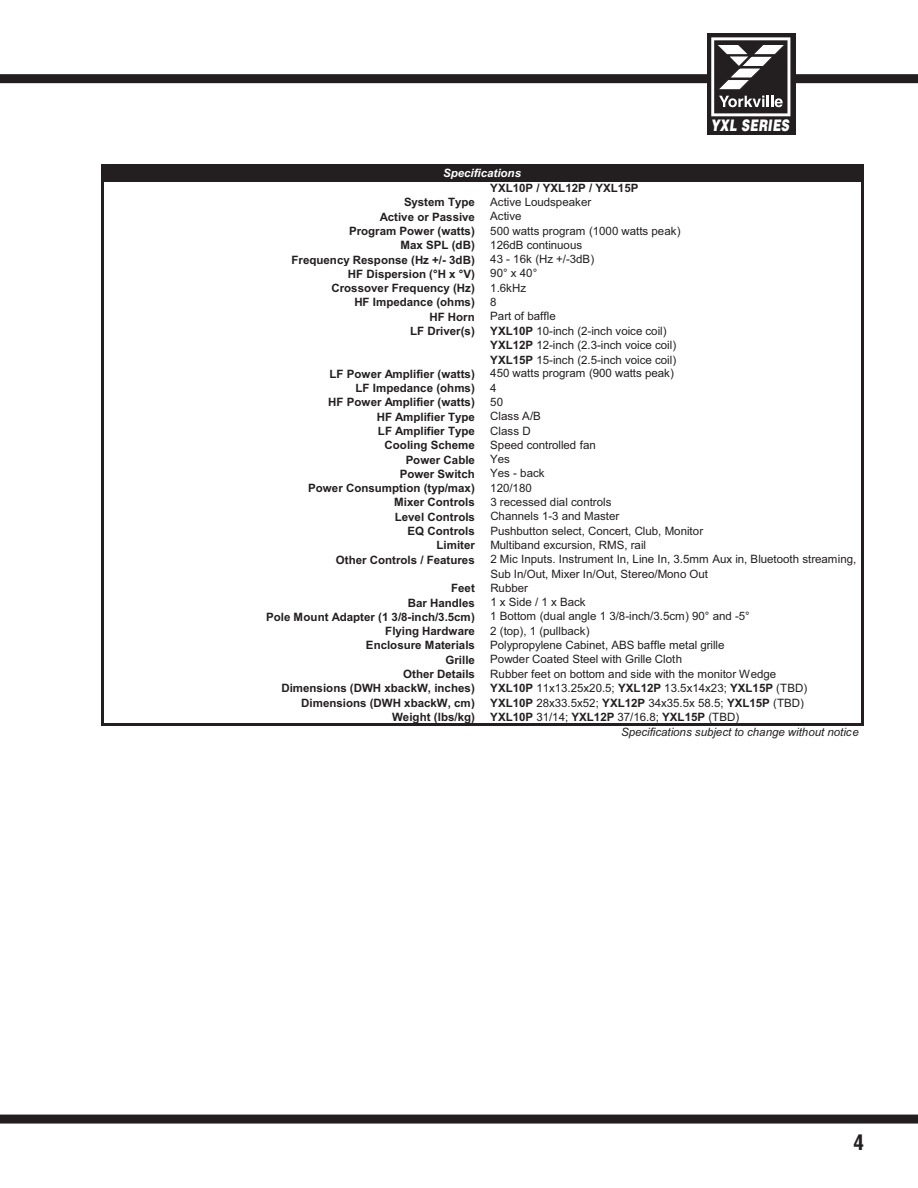
<style>
.page{position:relative;width:918px;height:1188px;background:#fff}
.page>*{position:absolute;margin:0;border:0;box-sizing:border-box;transform-origin:0 0}
.t1{font:700 condensed 21px "Helvetica";color:#231f20}
.t2{font:italic 900 15.9px "Helvetica";letter-spacing:.025em;color:#fff;scale:.72 1}
.t3{font:11.55px/14.2px "Arial";color:#231f20}
.t4{font:700 11.55px "Arial";color:#231f20}
.t5{font:italic 11.55px/14.7px "Arial";color:#231f20}
.t6{font:italic 700 11.55px "Arial";color:#fff}
.s1{font-weight:700}
.s2{font-weight:700;font-style:normal}
.s3{font-style:normal}
</style>
<div class="page">
<div style="left:0;top:1115px;width:918px;height:9px;background:#231f20"></div>
<div style="left:707px;top:33px;width:89px;height:102px;background:#231f20"></div>
<svg style="left:711px;top:37px;width:79px;height:79px"></svg>
<div style="left:0;top:74px;width:710px;height:9px;background:#231f20"></div>
<div style="left:792px;top:74px;width:126px;height:9px;background:#231f20"></div>
<div style="left:103px;top:166px;width:760px;height:15px;background:#231f20"></div>
<hr style="left:101px;top:164px;width:2px;height:561px;background:#231f20">
<hr style="left:862px;top:166px;width:2px;height:559px;background:#231f20">
<hr style="left:103px;top:164px;width:761px;height:2px;background:#231f20">
<hr style="left:103px;top:179px;width:761px;height:3px;background:#231f20">
<hr style="left:103px;top:723px;width:761px;height:2px;background:#231f20">
<p class="t6" style="left:443px;top:165px;width:80px">Specifications</p>
<p class="t4" style="left:490px;top:180px;width:150px">YXL10P / YXL12P / YXL15P</p>
<h2 class="t2" style="left:711px;top:115px;width:110px">YXL SERIES</h2>
<p class="t4" style="left:404px;top:194px;width:72px">System Type</p>
<p class="t3" style="left:490px;top:195px;width:103px">Active Loudspeaker</p>
<p class="t4" style="left:380px;top:208px;width:97px">Active or Passive</p>
<p class="t3" style="left:490px;top:209px;width:33px">Active</p>
<p class="t4" style="left:349px;top:223px;width:127px">Program Power (watts)</p>
<p class="t3" style="left:490px;top:223px;width:192px">500 watts program (1000 watts peak)</p>
<p class="t4" style="left:400px;top:237px;width:76px">Max SPL (dB)</p>
<p class="t3" style="left:490px;top:238px;width:93px">126dB continuous</p>
<p class="t4" style="left:291px;top:251px;width:185px">Frequency Response (Hz +/- 3dB)</p>
<p class="t3" style="left:490px;top:252px;width:105px">43 - 16k (Hz +/-3dB)</p>
<p class="t4" style="left:348px;top:266px;width:128px">HF Dispersion (°H x °V)</p>
<p class="t3" style="left:490px;top:266px;width:48px">90° x 40°</p>
<p class="t4" style="left:331px;top:280px;width:145px">Crossover Frequency (Hz)</p>
<p class="t3" style="left:490px;top:280px;width:38px">1.6kHz</p>
<p class="t4" style="left:354px;top:294px;width:122px">HF Impedance (ohms)</p>
<p class="t3" style="left:490px;top:295px;width:8px">8</p>
<p class="t4" style="left:429px;top:308px;width:47px">HF Horn</p>
<p class="t3" style="left:490px;top:309px;width:67px">Part of baffle</p>
<p class="t4" style="left:410px;top:323px;width:66px">LF Driver(s)</p>
<p class="t3" style="left:490px;top:324px;width:188px"><span class="s1">YXL10P</span> 10-inch (2-inch voice coil)<br><span class="s1">YXL12P</span> 12-inch (2.3-inch voice coil)<br><span class="s1">YXL15P</span> 15-inch (2.5-inch voice coil)</p>
<p class="t4" style="left:330px;top:366px;width:147px">LF Power Amplifier (watts)</p>
<p class="t3" style="left:490px;top:366px;width:185px">450 watts program (900 watts peak)</p>
<p class="t4" style="left:356px;top:380px;width:121px">LF Impedance (ohms)</p>
<p class="t3" style="left:490px;top:380px;width:8px">4</p>
<p class="t4" style="left:328px;top:394px;width:148px">HF Power Amplifier (watts)</p>
<p class="t3" style="left:490px;top:395px;width:14px">50</p>
<p class="t4" style="left:377px;top:409px;width:100px">HF Amplifier Type</p>
<p class="t3" style="left:490px;top:409px;width:52px">Class A/B</p>
<p class="t4" style="left:378px;top:423px;width:99px">LF Amplifier Type</p>
<p class="t3" style="left:490px;top:423px;width:42px">Class D</p>
<p class="t4" style="left:385px;top:437px;width:92px">Cooling Scheme</p>
<p class="t3" style="left:490px;top:438px;width:107px">Speed controlled fan</p>
<p class="t4" style="left:406px;top:451px;width:71px">Power Cable</p>
<p class="t3" style="left:490px;top:452px;width:21px">Yes</p>
<p class="t4" style="left:400px;top:466px;width:77px">Power Switch</p>
<p class="t3" style="left:490px;top:466px;width:56px">Yes - back</p>
<p class="t4" style="left:308px;top:480px;width:168px">Power Consumption (typ/max)</p>
<p class="t3" style="left:490px;top:481px;width:43px">120/180</p>
<p class="t4" style="left:394px;top:494px;width:82px">Mixer Controls</p>
<p class="t3" style="left:490px;top:495px;width:123px">3 recessed dial controls</p>
<p class="t4" style="left:395px;top:509px;width:82px">Level Controls</p>
<p class="t3" style="left:490px;top:509px;width:131px">Channels 1-3 and Master</p>
<p class="t4" style="left:408px;top:523px;width:69px">EQ Controls</p>
<p class="t3" style="left:490px;top:523px;width:214px">Pushbutton select, Concert, Club, Monitor</p>
<p class="t4" style="left:436px;top:537px;width:40px">Limiter</p>
<p class="t3" style="left:490px;top:538px;width:157px">Multiband excursion, RMS, rail</p>
<p class="t4" style="left:336px;top:551px;width:140px">Other Controls / Features</p>
<p class="t3" style="left:490px;top:552px;width:367px">2 Mic Inputs. Instrument In, Line In, 3.5mm Aux in, Bluetooth streaming,<br>Sub In/Out, Mixer In/Out, Stereo/Mono Out</p>
<p class="t4" style="left:451px;top:580px;width:25px">Feet</p>
<p class="t3" style="left:490px;top:581px;width:39px">Rubber</p>
<p class="t4" style="left:408px;top:594px;width:69px">Bar Handles</p>
<p class="t3" style="left:490px;top:595px;width:97px">1 x Side / 1 x Back</p>
<p class="t4" style="left:266px;top:609px;width:210px">Pole Mount Adapter (1 3/8-inch/3.5cm)</p>
<p class="t3" style="left:490px;top:609px;width:261px">1 Bottom (dual angle 1 3/8-inch/3.5cm) 90° and -5°</p>
<p class="t4" style="left:385px;top:623px;width:91px">Flying Hardware</p>
<p class="t3" style="left:490px;top:623px;width:101px">2 (top), 1 (pullback)</p>
<p class="t4" style="left:366px;top:637px;width:110px">Enclosure Materials</p>
<p class="t3" style="left:490px;top:638px;width:236px">Polypropylene Cabinet, ABS baffle metal grille</p>
<p class="t4" style="left:446px;top:651px;width:31px">Grille</p>
<p class="t3" style="left:490px;top:652px;width:193px">Powder Coated Steel with Grille Cloth</p>
<p class="t4" style="left:403px;top:666px;width:73px">Other Details</p>
<p class="t3" style="left:490px;top:666px;width:288px">Rubber feet on bottom and side with the monitor Wedge</p>
<p class="t4" style="left:281px;top:680px;width:195px">Dimensions (DWH xbackW, inches)</p>
<p class="t3" style="left:490px;top:681px;width:318px"><span class="s1">YXL10P</span> 11x13.25x20.5; <span class="s1">YXL12P</span> 13.5x14x23; <span class="s1">YXL15P</span> (TBD)</p>
<p class="t4" style="left:301px;top:694px;width:175px">Dimensions (DWH xbackW, cm)</p>
<p class="t3" style="left:490px;top:695px;width:315px"><span class="s1">YXL10P</span> 28x33.5x52; <span class="s1">YXL12P</span> 34x35.5x 58.5; <span class="s1">YXL15P</span> (TBD)</p>
<p class="t4" style="left:392px;top:709px;width:85px">Weight (lbs/kg)</p>
<p class="t5" style="left:621px;top:710px;width:239px;text-indent:-131px"><span class="s2">YXL10P</span> <span class="s3">31/14;</span> <span class="s2">YXL12P</span> <span class="s3">37/16.8;</span> <span class="s2">YXL15P</span> <span class="s3">(TBD)<br></span>Specifications subject to change without notice</p>
<h1 class="t1" style="left:854px;top:1132px;width:12px">4</h1>
</div>
